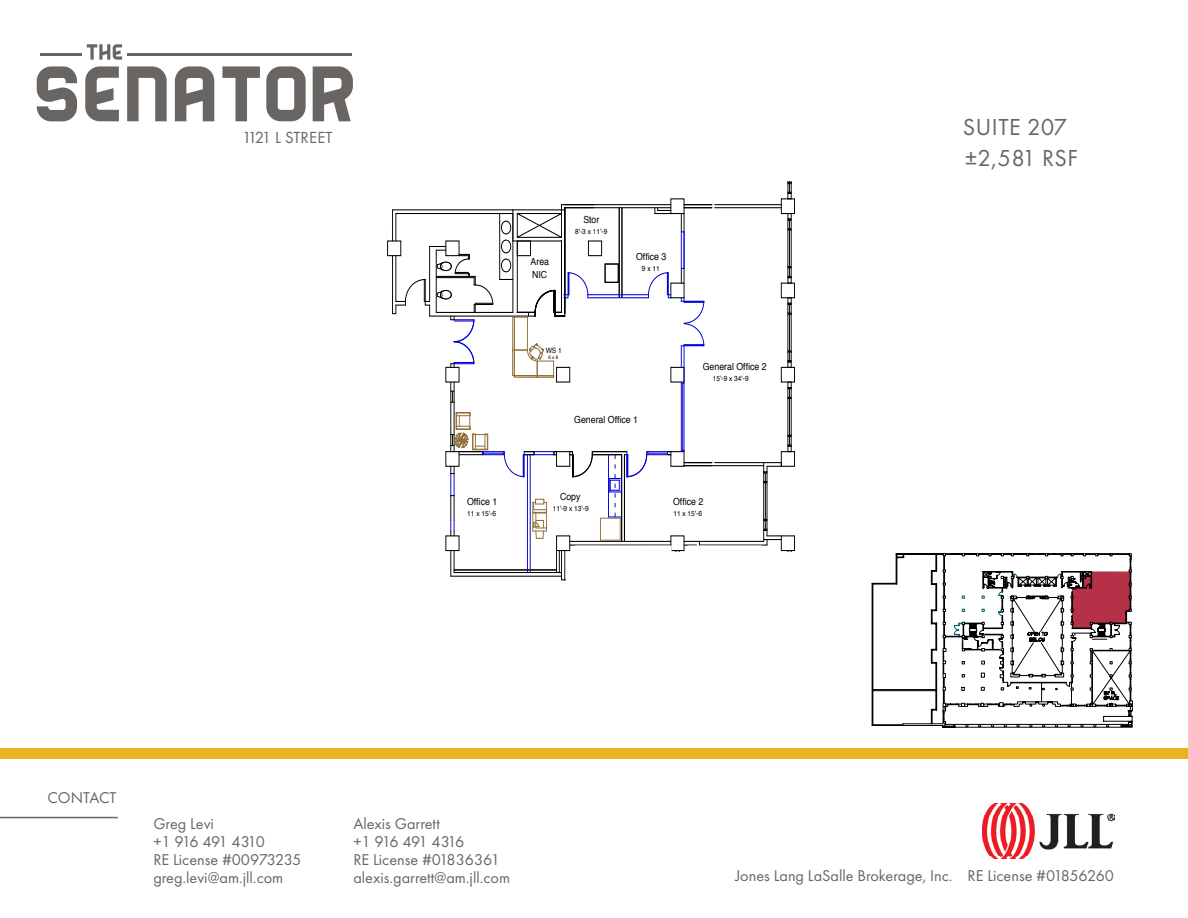
<style>
.page{position:relative;width:1188px;height:918px;background:#fff}
.page>*{position:absolute;margin:0;border:0;box-sizing:border-box;transform-origin:0 0}
.t1{font:24px/30.6px "Futura PT";letter-spacing:.015em;color:#696563}
.t2{font:16.65px "Futura PT";letter-spacing:-.01em;color:#696563}
.t3{font:16.2px/18.3px "Futura PT";color:#696563}
.t4{font:16.2px "Futura PT";color:#696564}
.t5{font:9.75px "Helvetica";color:#000;scale:.9 1}
.t6{font:7.35px "Helvetica";color:#000;scale:.9 1}
.t7{font:4.95px "Helvetica";color:#000;scale:.9 1}
</style>
<div class="page">
<img style="left:983px;top:804px;width:131px;height:54px">
<svg style="left:37px;top:66px;width:40px;height:55px"></svg>
<svg style="left:85px;top:66px;width:34px;height:55px"></svg>
<svg style="left:127px;top:66px;width:40px;height:55px"></svg>
<svg style="left:175px;top:66px;width:39px;height:55px"></svg>
<svg style="left:222px;top:66px;width:38px;height:55px"></svg>
<svg style="left:266px;top:66px;width:40px;height:55px"></svg>
<svg style="left:313px;top:66px;width:40px;height:55px"></svg>
<svg style="left:87px;top:44px;width:35px;height:16px"></svg>
<hr style="left:40px;top:53px;width:42px;height:3px;background:#696563">
<hr style="left:127px;top:53px;width:225px;height:3px;background:#696563">
<hr style="left:0;top:817px;width:118px;height:1px;background:#696564">
<div style="left:0;top:749px;width:1188px;height:10px;background:#e8b421"></div>
<svg style="left:872px;top:553px;width:31px;height:173px"></svg>
<svg style="left:903px;top:553px;width:230px;height:174px"></svg>
<svg style="left:386px;top:181px;width:409px;height:400px"></svg>
<p class="t2" style="left:242px;top:128px;width:92px">1121 L STREET</p>
<p class="t5" style="left:467px;top:494px;width:35px">OfÞce 1</p>
<p class="t6" style="left:467px;top:508px;width:33px">11 x 15'-6</p>
<p class="t5" style="left:531px;top:254px;width:22px">Area</p>
<p class="t5" style="left:532px;top:267px;width:18px">NIC</p>
<p class="t5" style="left:583px;top:212px;width:19px">Stor</p>
<p class="t6" style="left:575px;top:226px;width:37px">8'-3 x 11'-9</p>
<p class="t5" style="left:636px;top:249px;width:35px">OfÞce 3</p>
<p class="t6" style="left:642px;top:263px;width:21px">9 x 11</p>
<p class="t6" style="left:546px;top:344px;width:19px">WS 1</p>
<p class="t7" style="left:549px;top:353px;width:12px">6 x 8</p>
<p class="t5" style="left:574px;top:412px;width:73px">General OfÞce 1</p>
<p class="t5" style="left:703px;top:359px;width:73px">General OfÞce 2</p>
<p class="t6" style="left:713px;top:372px;width:41px">15'-9 x 34'-9</p>
<p class="t5" style="left:560px;top:489px;width:24px">Copy</p>
<p class="t6" style="left:553px;top:503px;width:41px">11'-9 x 13'-9</p>
<p class="t5" style="left:673px;top:494px;width:35px">OfÞce 2</p>
<p class="t6" style="left:673px;top:508px;width:33px">11 x 15'-6</p>
<h1 class="t1" style="left:963px;top:112px;width:116px">SUITE 207 ±2,581 RSF</h1>
<p class="t4" style="left:47px;top:788px;width:71px">CONTACT</p>
<p class="t4" style="left:153px;top:814px;width:62px">Greg Levi</p>
<p class="t3" style="left:153px;top:832px;width:150px">+1 916 491 4310<br>RE License #00973235 greg.levi@am.jll.com</p>
<p class="t3" style="left:353px;top:814px;width:158px">Alexis Garrett<br>+1 916 491 4316<br>RE License #01836361 alexis.garrett@am.jll.com</p>
<p class="t3" style="left:735px;top:866px;width:380px">Jones Lang LaSalle Brokerage, Inc. RE License #01856260</p>
</div>
